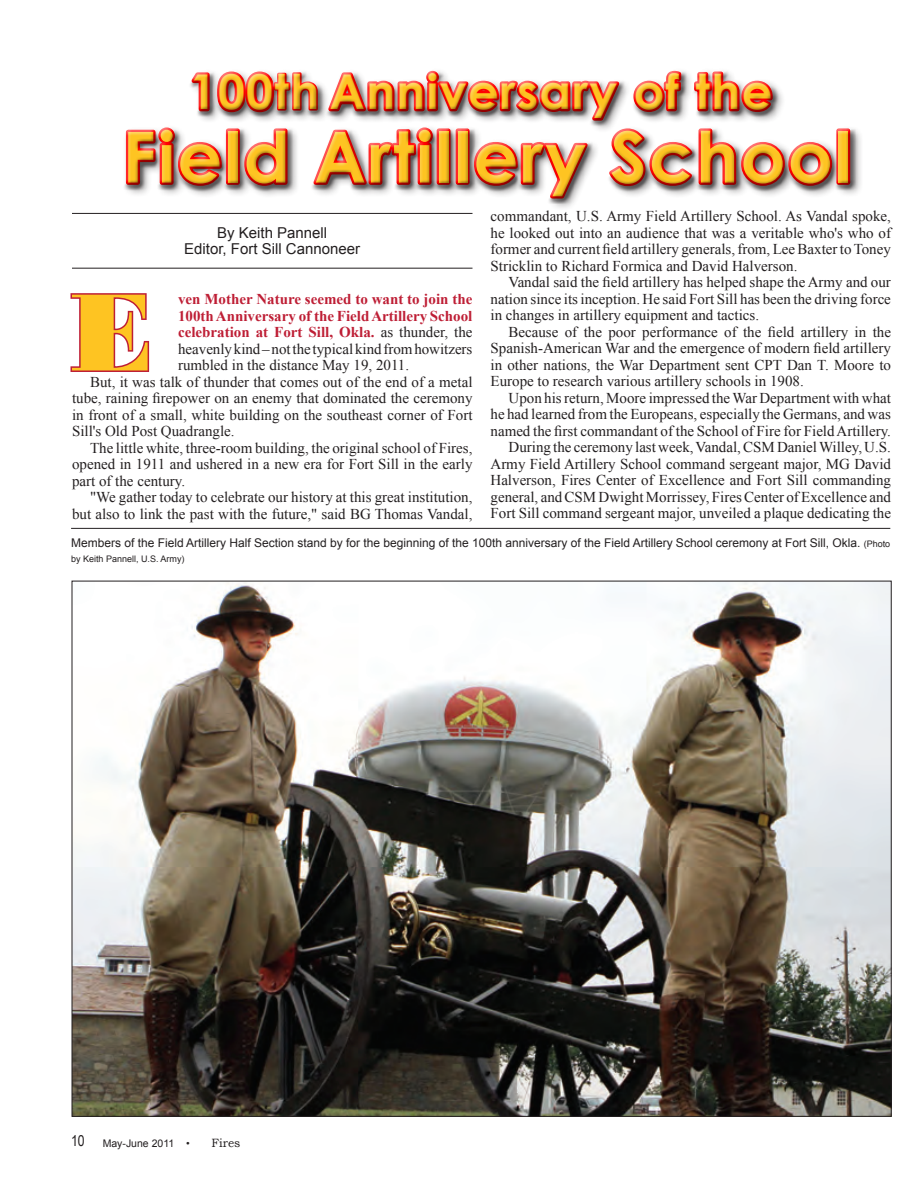
<style>
.page{position:relative;width:918px;height:1188px;background:#fff}
.page>*{position:absolute;margin:0;border:0;box-sizing:border-box;transform-origin:0 0}
.Copy__Lead_Paragraph{font:115.8px "Bodoni MT Black";color:#fec422}
.t1{font:700 70.5px "Century Gothic";letter-spacing:.03em;color:#fec422}
.t2{font:700 48px "Century Gothic";letter-spacing:.03em;color:#fec422}
.Copy__Body_text{font:15px/16.5px "Times New Roman";color:#231f20;text-align:justify}
.Copy__Lead_Paragraph-2{font:700 15px/16.5px "Times New Roman";color:#be1e35;text-align:justify}
.Byline_style_1{font:15px/16.5px "Arial";color:#231f20;text-align:center}
.Photographs_graphics{font:12px "Arial";color:#231f20}
.t3{font:12px "Bookman Old Style";color:#231f20}
.t4{font:10.5px "Arial";color:#231f20}
.Photographs_graphics-2{font:9px "Arial";color:#231f20}
.s1{font-weight:400;color:#231f20}
.s2{font-size:9px}
.s3{font-family:"Arial Narrow";font-size:15px}
</style>
<div class="page">
<svg style="left:70px;top:293px;width:80px;height:79px"></svg>
<div style="left:122px;top:67px;width:741px;height:143px;background:#231f20;opacity:.5"></div>
<div style="left:121px;top:66px;width:734px;height:135px;background:#fff"></div>
<div style="left:122px;top:69px;width:734px;height:135px;background:#231f20;opacity:.5"></div>
<hr style="left:71px;top:528px;width:819px;height:1px;background:#231f20">
<img style="left:74px;top:583px;width:816px;height:532px">
<hr style="left:72px;top:213px;width:400px;height:1px;background:#231f20">
<hr style="left:72px;top:268px;width:400px;height:1px;background:#231f20">
<h3 class="t2" style="left:190px;top:55px;width:584px">100th Anniversary of the</h3>
<h2 class="t1" style="left:122px;top:104px;width:731px">Field Artillery School</h2>
<p class="Byline_style_1" style="left:184px;top:224px;width:177px">By Keith Pannell<br>Editor, Fort Sill Cannoneer</p>
<p class="Copy__Lead_Paragraph" style="left:68px;top:264px;width:88px">E</p>
<p class="Copy__Lead_Paragraph-2" style="left:178px;top:291px;width:296px">ven Mother Nature seemed to want to join the 100th Anniversary of the Field Artillery School celebration at Fort Sill, Okla. <span class="s1">as thunder, the heavenly kind – not the typical kind from howitzers rumbled in the distance May 19, 2011.</span></p>
<p class="Copy__Body_text" style="left:72px;top:373px;width:402px;text-indent:18px">But, it was talk of thunder that comes out of the end of a metal tube, raining firepower on an enemy that dominated the ceremony in front of a small, white building on the southeast corner of Fort Sill's Old Post Quadrangle.</p>
<p class="Copy__Body_text" style="left:72px;top:439px;width:402px;text-indent:18px">The little white, three-room building, the original school of Fires, opened in 1911 and ushered in a new era for Fort Sill in the early part of the century.</p>
<p class="Copy__Body_text" style="left:72px;top:489px;width:402px;text-align:right">"We gather today to celebrate our history at this great institution, but also to link the past with the future," said BG Thomas Vandal,</p>
<p class="Copy__Body_text" style="left:491px;top:208px;width:402px">commandant, U.S. Army Field Artillery School. As Vandal spoke, he looked out into an audience that was a veritable who's who of former and current field artillery generals, from, Lee Baxter to Toney Stricklin to Richard Formica and David Halverson.</p>
<p class="Copy__Body_text" style="left:491px;top:274px;width:402px;text-indent:18px">Vandal said the field artillery has helped shape the Army and our nation since its inception. He said Fort Sill has been the driving force in changes in artillery equipment and tactics.</p>
<p class="Copy__Body_text" style="left:491px;top:323px;width:402px;text-indent:18px">Because of the poor performance of the field artillery in the Spanish-American War and the emergence of modern field artillery in other nations, the War Department sent CPT Dan T. Moore to Europe to research various artillery schools in 1908.</p>
<p class="Copy__Body_text" style="left:491px;top:389px;width:402px;text-indent:18px">Upon his return, Moore impressed the War Department with what he had learned from the Europeans, especially the Germans, and was named the first commandant of the School of Fire for Field Artillery.</p>
<p class="Copy__Body_text" style="left:491px;top:439px;width:402px;text-indent:18px">During the ceremony last week, Vandal, CSM Daniel Willey, U.S.<br>Army Field Artillery School command sergeant major, MG David Halverson, Fires Center of Excellence and Fort Sill commanding general, and CSM Dwight Morrissey, Fires Center of Excellence and Fort Sill command sergeant major, unveiled a plaque dedicating the</p>
<p class="Photographs_graphics" style="left:71px;top:535px;width:821px">Members of the Field Artillery Half Section stand by for the beginning of the 100th anniversary of the Field Artillery School ceremony at Fort Sill, Okla. <span class="s2">(Photo</span></p>
<p class="Photographs_graphics-2" style="left:71px;top:553px;width:115px">by Keith Pannell, U.S. Army)</p>
<p class="t4" style="left:71px;top:1137px;width:120px"><span class="s3">10</span> May-June 2011 •</p>
<p class="t3" style="left:212px;top:1135px;width:31px">Fires</p>
</div>
